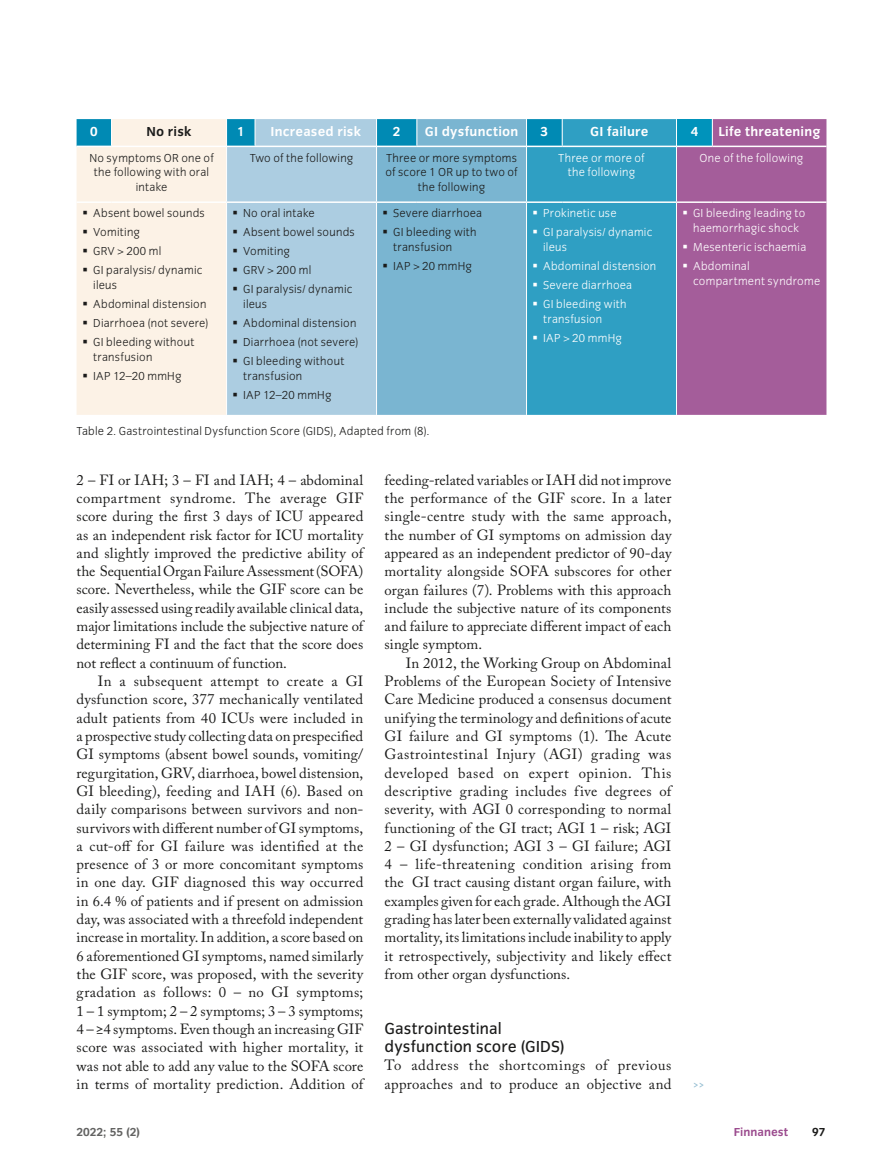
<style>
.page{position:relative;width:885px;height:1174px;background:#fff}
.page>*{position:absolute;margin:0;border:0;box-sizing:border-box;transform-origin:0 0}
.t1{font:16.5px/18.3px "Congress Sans";letter-spacing:.005em;color:#1b1b1a}
.t2{font:14.7px/18.3px "Adobe Caslon Pro";letter-spacing:.015em;color:#1b1b1a;text-align:justify}
.t3{font:700 13.5px "Congress Sans";letter-spacing:.02em;color:#fff}
.t4{font:700 13.5px "Congress Sans";letter-spacing:.02em;color:#1b1b1a}
.t5{font:300 12px/14.7px "Congress Sans";letter-spacing:.02em;color:#1b1b1a}
.t6{font:300 12px/14.7px "Congress Sans";letter-spacing:.02em;color:#fff}
.t7{font:700 12px "Congress Sans";color:#636362}
.t8{font:700 12px "Congress Sans";color:#9b4b8e}
.t9{font:700 12px "Congress Sans";color:#1b1b1a}
.t10{font:700 12px "Adobe Caslon Pro";color:#95bed2}
</style>
<div class="page">
<div style="left:77px;top:147px;width:149px;height:268px;background:#fcf2e6"></div>
<div style="left:227px;top:147px;width:149px;height:268px;background:#accde1"></div>
<div style="left:377px;top:147px;width:149px;height:268px;background:#7ab5d1"></div>
<div style="left:527px;top:119px;width:149px;height:296px;background:#2f9fc3"></div>
<div style="left:677px;top:119px;width:149px;height:296px;background:#a45d9a"></div>
<hr style="left:562px;top:146px;width:114px;height:1px;background:#fff">
<hr style="left:676px;top:146px;width:36px;height:1px;background:#fff">
<hr style="left:712px;top:146px;width:114px;height:1px;background:#fff">
<svg style="left:77px;top:119px;width:486px;height:28px;background:#89c0d4"></svg>
<svg style="left:712px;top:119px;width:1px;height:27px"></svg>
<hr style="left:77px;top:201px;width:34px;height:2px;background:#fff">
<hr style="left:111px;top:201px;width:115px;height:2px;background:#fff">
<hr style="left:226px;top:201px;width:29px;height:2px;background:#fff">
<hr style="left:255px;top:201px;width:121px;height:2px;background:#fff">
<hr style="left:376px;top:201px;width:41px;height:2px;background:#fff">
<hr style="left:417px;top:201px;width:109px;height:2px;background:#fff">
<hr style="left:526px;top:201px;width:36px;height:2px;background:#fff">
<hr style="left:562px;top:201px;width:114px;height:2px;background:#fff">
<hr style="left:676px;top:201px;width:36px;height:2px;background:#fff">
<hr style="left:712px;top:201px;width:114px;height:2px;background:#fff">
<p class="t3" style="left:90px;top:123px;width:9px">0</p>
<p class="t4" style="left:146px;top:123px;width:47px">No risk</p>
<p class="t3" style="left:237px;top:123px;width:9px">1</p>
<p class="t3" style="left:270px;top:123px;width:92px">Increased risk</p>
<p class="t3" style="left:393px;top:123px;width:9px">2</p>
<p class="t3" style="left:425px;top:123px;width:95px">GI dysfunction</p>
<p class="t3" style="left:540px;top:123px;width:9px">3</p>
<p class="t3" style="left:590px;top:123px;width:60px">GI failure</p>
<p class="t3" style="left:690px;top:123px;width:9px">4</p>
<p class="t3" style="left:718px;top:123px;width:103px">Life threatening</p>
<p class="t5" style="left:89px;top:150px;width:126px;text-align:center">No symptoms OR one of the following with oral intake</p>
<p class="t5" style="left:250px;top:150px;width:105px">Two of the following</p>
<p class="t5" style="left:385px;top:150px;width:134px;text-align:center">Three or more symptoms of score 1 OR up to two of the following</p>
<p class="t6" style="left:558px;top:150px;width:88px;text-align:center">Three or more of the following</p>
<p class="t6" style="left:699px;top:150px;width:105px">One of the following</p>
<p class="t5" style="left:83px;top:206px;width:124px">▪ Absent bowel sounds</p>
<p class="t5" style="left:83px;top:225px;width:59px">▪ Vomiting</p>
<p class="t5" style="left:83px;top:244px;width:80px">▪ GRV &gt; 200 ml</p>
<p class="t5" style="left:93px;top:263px;width:111px;text-indent:-11px">▪ GI paralysis/ dynamic ileus</p>
<p class="t5" style="left:83px;top:297px;width:125px">▪ Abdominal distension</p>
<p class="t5" style="left:83px;top:316px;width:127px">▪ Diarrhoea (not severe)</p>
<p class="t5" style="left:93px;top:335px;width:103px;text-indent:-11px">▪ GI bleeding without transfusion</p>
<p class="t5" style="left:83px;top:368px;width:100px">▪ IAP 12–20 mmHg</p>
<p class="t6" style="left:682px;top:206px;width:124px;text-align:center">▪ GI bleeding leading to haemorrhagic shock</p>
<p class="t6" style="left:682px;top:240px;width:125px">▪ Mesenteric ischaemia</p>
<p class="t6" style="left:693px;top:259px;width:128px;text-indent:-11px">▪ Abdominal compartment syndrome</p>
<p class="t5" style="left:382px;top:206px;width:101px">▪ Severe diarrhoea</p>
<p class="t5" style="left:393px;top:225px;width:85px;text-indent:-11px">▪ GI bleeding with transfusion</p>
<p class="t5" style="left:382px;top:259px;width:91px">▪ IAP &gt; 20 mmHg</p>
<p class="t6" style="left:532px;top:206px;width:85px">▪ Prokinetic use</p>
<p class="t6" style="left:543px;top:225px;width:111px;text-indent:-11px">▪ GI paralysis/ dynamic ileus</p>
<p class="t6" style="left:532px;top:259px;width:125px">▪ Abdominal distension</p>
<p class="t6" style="left:532px;top:278px;width:101px">▪ Severe diarrhoea</p>
<p class="t6" style="left:543px;top:297px;width:85px;text-indent:-11px">▪ GI bleeding with transfusion</p>
<p class="t6" style="left:532px;top:330px;width:91px">▪ IAP &gt; 20 mmHg</p>
<p class="t5" style="left:232px;top:206px;width:84px">▪ No oral intake</p>
<p class="t5" style="left:232px;top:225px;width:124px">▪ Absent bowel sounds</p>
<p class="t5" style="left:232px;top:244px;width:59px">▪ Vomiting</p>
<p class="t5" style="left:232px;top:263px;width:80px">▪ GRV &gt; 200 ml</p>
<p class="t5" style="left:243px;top:282px;width:111px;text-indent:-11px">▪ GI paralysis/ dynamic ileus</p>
<p class="t5" style="left:232px;top:316px;width:125px">▪ Abdominal distension</p>
<p class="t5" style="left:232px;top:335px;width:127px">▪ Diarrhoea (not severe)</p>
<p class="t5" style="left:243px;top:353px;width:103px;text-indent:-11px">▪ GI bleeding without transfusion</p>
<p class="t5" style="left:232px;top:387px;width:100px">▪ IAP 12–20 mmHg</p>
<p class="t5" style="left:77px;top:423px;width:354px">Table 2. Gastrointestinal Dysfunction Score (GIDS), Adapted from (8).</p>
<p class="t2" style="left:77px;top:470px;width:288px">2 – FI or IAH; 3 – FI and IAH; 4 – abdominal compartment syndrome. The average GIF score during the first 3 days of ICU appeared as an independent risk factor for ICU mortality and slightly improved the predictive ability of the Sequential Organ Failure Assessment (SOFA) score. Nevertheless, while the GIF score can be easily assessed using readily available clinical data, major limitations include the subjective nature of determining FI and the fact that the score does not reflect a continuum of function.</p>
<p class="t2" style="left:77px;top:672px;width:288px;text-indent:21px">In a subsequent attempt to create a GI dysfunction score, 377 mechanically ventilated adult patients from 40 ICUs were included in a prospective study collecting data on prespecified GI symptoms (absent bowel sounds, vomiting/ regurgitation, GRV, diarrhoea, bowel distension, GI bleeding), feeding and IAH (6). Based on daily comparisons between survivors and non&shy;survivors with different number of GI symptoms, a cut-off for GI failure was identified at the presence of 3 or more concomitant symptoms in one day. GIF diagnosed this way occurred in 6.4 % of patients and if present on admission day, was associated with a threefold independent increase in mortality. In addition, a score based on 6 aforementioned GI symptoms, named similarly the GIF score, was proposed, with the severity gradation as follows: 0 – no GI symptoms; 1 – 1 symptom; 2 – 2 symptoms; 3 – 3 symptoms; 4 – ≥4 symptoms. Even though an increasing GIF score was associated with higher mortality, it was not able to add any value to the SOFA score in terms of mortality prediction. Addition of</p>
<p class="t2" style="left:384px;top:470px;width:288px">feeding-related variables or IAH did not improve the performance of the GIF score. In a later single-centre study with the same approach, the number of GI symptoms on admission day appeared as an independent predictor of 90-day mortality alongside SOFA subscores for other organ failures (7). Problems with this approach include the subjective nature of its components and failure to appreciate different impact of each single symptom.</p>
<p class="t2" style="left:384px;top:653px;width:288px;text-indent:21px">In 2012, the Working Group on Abdominal Problems of the European Society of Intensive Care Medicine produced a consensus document unifying the terminology and definitions of acute GI failure and GI symptoms (1). The Acute Gastrointestinal Injury (AGI) grading was developed based on expert opinion. This descriptive grading includes five degrees of severity, with AGI 0 corresponding to normal functioning of the GI tract; AGI 1 – risk; AGI 2 – GI dysfunction; AGI 3 – GI failure; AGI 4 – life-threatening condition arising from the GI tract causing distant organ failure, with examples given for each grade. Although the AGI grading has later been externally validated against mortality, its limitations include inability to apply it retrospectively, subjectivity and likely effect from other organ dysfunctions.</p>
<p class="t1" style="left:384px;top:1019px;width:181px">Gastrointestinal dysfunction score (GIDS)</p>
<p class="t2" style="left:384px;top:1056px;width:288px">To address the shortcomings of previous approaches and to produce an objective and</p>
<p class="t10" style="left:693px;top:1076px;width:13px">&gt;&gt;</p>
<p class="t7" style="left:77px;top:1125px;width:65px">2022; 55 (2)</p>
<p class="t8" style="left:733px;top:1125px;width:56px">Finnanest</p>
<p class="t9" style="left:812px;top:1125px;width:15px">97</p>
</div>
